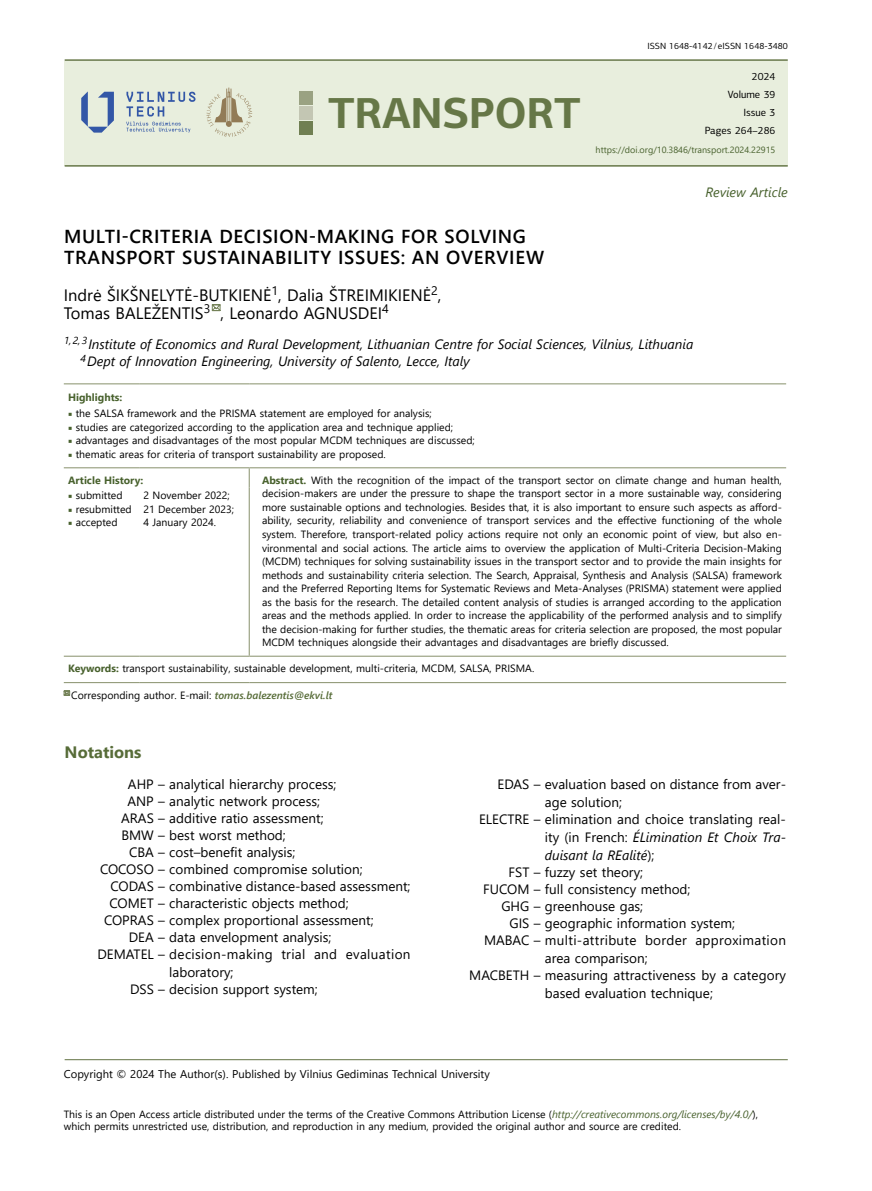
<style>
.page{position:relative;width:872px;height:1191px;background:#fff}
.page>*{position:absolute;margin:0;border:0;box-sizing:border-box;transform-origin:0 0}
.t1{font:700 43.5px "PF Centro Sans Pro";letter-spacing:-.01em;color:#667747}
.t2{font:600 18.75px/21px "Segoe UI";letter-spacing:.035em;color:#000}
.t3{font:16.5px/18px "Segoe UI";color:#000}
.t4{font:700 16.5px "Segoe UI";color:#576c38}
.t5{font:13.5px "Segoe UI";color:#000}
.t6{font:italic 13.5px/17.2px "Segoe UI";color:#000}
.t7{font:13.5px "Segoe UI";letter-spacing:.025em;color:#000}
.t8{font:italic 13.5px "Segoe UI";color:#48612d}
.t9{font:11.25px "Segoe UI";color:#000}
.t10{font:10.5px/13.5px "Segoe UI";color:#000}
.t11{font:10.5px/17.9px "PF Centro Sans Pro";color:#000;text-align:right}
.t12{font:700 10.5px "Segoe UI";color:#48612d}
.t13{font:9px "Segoe UI";color:#48612d}
.t14{font:9px "PF Centro Sans Pro";color:#000}
.s1{font-family:"Minion Pro";color:#48612d}
.s2{font-weight:700;color:#48612d}
.s3{font-weight:600;font-style:italic;color:#576c38}
.s4{font-style:normal}
.s5{font-style:italic;color:#48612d}
</style>
<div class="page">
<svg style="left:211px;top:304px;width:10px;height:8px"></svg>
<hr style="left:64px;top:383px;width:75px;height:1px;background:#959d7c">
<hr style="left:139px;top:383px;width:110px;height:1px;background:#959d7c">
<hr style="left:249px;top:383px;width:537px;height:1px;background:#959d7c">
<hr style="left:64px;top:467px;width:75px;height:1px;background:#959d7c">
<hr style="left:139px;top:467px;width:110px;height:1px;background:#959d7c">
<hr style="left:64px;top:655px;width:75px;height:2px;background:#959d7c">
<hr style="left:139px;top:655px;width:110px;height:2px;background:#959d7c">
<hr style="left:64px;top:682px;width:75px;height:1px;background:#959d7c">
<hr style="left:139px;top:682px;width:110px;height:1px;background:#959d7c">
<hr style="left:249px;top:682px;width:537px;height:1px;background:#959d7c">
<hr style="left:249px;top:467px;width:537px;height:1px;background:#959d7c">
<svg style="left:249px;top:468px;width:1px;height:19px"></svg>
<hr style="left:249px;top:487px;width:1px;height:168px;background:#959d7c">
<hr style="left:249px;top:655px;width:537px;height:2px;background:#959d7c">
<svg style="left:63px;top:690px;width:8px;height:6px"></svg>
<div style="left:65px;top:61px;width:722px;height:104px;background:#e8eedd"></div>
<hr style="left:65px;top:59px;width:722px;height:2px;background:#667747">
<hr style="left:65px;top:165px;width:722px;height:2px;background:#667747">
<hr style="left:65px;top:1059px;width:722px;height:1px;background:#748258">
<svg style="left:206px;top:88px;width:46px;height:49px"></svg>
<svg style="left:126px;top:92px;width:69px;height:24px"></svg>
<svg style="left:81px;top:91px;width:33px;height:42px"></svg>
<svg style="left:126px;top:122px;width:64px;height:11px"></svg>
<div style="left:299px;top:91px;width:14px;height:14px;background:#9aa282"></div>
<div style="left:299px;top:106px;width:14px;height:14px;background:#c3c6b3"></div>
<div style="left:299px;top:121px;width:14px;height:13px;background:#707f52"></div>
<h1 class="t1" style="left:328px;top:86px;width:254px">TRANSPORT</h1>
<p class="t14" style="left:647px;top:41px;width:142px">ISSN 1648-4142/eISSN 1648-3480</p>
<p class="t11" style="left:704px;top:68px;width:72px">2024<br>Volume 39<br>Issue 3<br>Pages 264–286</p>
<p class="t13" style="left:595px;top:141px;width:181px">https://doi.org/10.3846/transport.2024.22915</p>
<p class="t8" style="left:705px;top:180px;width:84px">Review Article</p>
<h2 class="t2" style="left:64px;top:225px;width:481px">MULTI-CRITERIA DECISION-MAKING FOR SOLVING<br>TRANSPORT SUSTAINABILITY ISSUES: AN OVERVIEW</h2>
<h3 class="t3" style="left:64px;top:284px;width:379px">Indrė ŠIKŠNELYTĖ-BUTKIENĖ<sup>1</sup>, Dalia ŠTREIMIKIENĖ<sup>2</sup>,<br>Tomas BALEŽENTIS<sup>3</sup> , Leonardo AGNUSDEI<sup>4</sup></h3>
<p class="t6" style="left:80px;top:333px;width:614px;text-indent:-17px"><sup>1,</sup> <sup>2,</sup> <sup>3</sup> Institute of Economics and Rural Development, Lithuanian Centre for Social Sciences, Vilnius, Lithuania<br><sup>4</sup> Dept of Innovation Engineering, University of Salento, Lecce, Italy</p>
<p class="t12" style="left:68px;top:387px;width:56px">Highlights:</p>
<p class="t10" style="left:68px;top:406px;width:365px"><span class="s1">■</span> the SALSA framework and the PRISMA statement are employed for analysis;</p>
<p class="t10" style="left:68px;top:419px;width:386px"><span class="s1">■</span> studies are categorized according to the application area and technique applied;</p>
<p class="t10" style="left:68px;top:433px;width:408px"><span class="s1">■</span> advantages and disadvantages of the most popular MCDM techniques are discussed;</p>
<p class="t10" style="left:68px;top:446px;width:319px"><span class="s1">■</span> thematic areas for criteria of transport sustainability are proposed.</p>
<p class="t12" style="left:68px;top:470px;width:77px">Article History:</p>
<p class="t10" style="left:262px;top:472px;width:521px;text-align:justify"><span class="s2">Abstract.</span> With the recognition of the impact of the transport sector on climate change and human health, decision-makers are under the pressure to shape the transport sector in a more sustainable way, considering more sustainable options and technologies. Besides that, it is also important to ensure such aspects as afford&shy;ability, security, reliability and convenience of transport services and the effective functioning of the whole system. Therefore, transport-related policy actions require not only an economic point of view, but also en&shy;vironmental and social actions. The article aims to overview the application of Multi-Criteria Decision-Making (MCDM) techniques for solving sustainability issues in the transport sector and to provide the main insights for methods and sustainability criteria selection. The Search, Appraisal, Synthesis and Analysis (SALSA) framework and the Preferred Reporting Items for Systematic Reviews and Meta-Analyses (PRISMA) statement were applied as the basis for the research. The detailed content analysis of studies is arranged according to the application areas and the methods applied. In order to increase the applicability of the performed analysis and to simplify the decision-making for further studies, the thematic areas for criteria selection are proposed, the most popular MCDM techniques alongside their advantages and disadvantages are briefly discussed.</p>
<p class="t10" style="left:68px;top:488px;width:56px"><span class="s1">■</span> submitted</p>
<p class="t10" style="left:68px;top:501px;width:65px"><span class="s1">■</span> resubmitted</p>
<p class="t10" style="left:68px;top:515px;width:51px"><span class="s1">■</span> accepted</p>
<p class="t10" style="left:143px;top:488px;width:92px">2 November 2022;<br>21 December 2023;<br>4 January 2024.</p>
<p class="t10" style="left:68px;top:661px;width:468px"><span class="s2">Keywords:</span> transport sustainability, sustainable development, multi-criteria, MCDM, SALSA, PRISMA.</p>
<p class="t10" style="left:71px;top:687px;width:263px">Corresponding author. E-mail: <span class="s3">tomas.balezentis@ekvi.lt</span></p>
<h3 class="t4" style="left:65px;top:736px;width:78px">Notations</h3>
<p class="t5" style="left:128px;top:771px;width:210px">AHP – analytical hierarchy process;</p>
<p class="t5" style="left:127px;top:788px;width:194px">ANP – analytic network process;</p>
<p class="t5" style="left:121px;top:805px;width:204px">ARAS – additive ratio assessment;</p>
<p class="t5" style="left:121px;top:822px;width:166px">BMW – best worst method;</p>
<p class="t5" style="left:129px;top:839px;width:168px">CBA – cost–benefit analysis;</p>
<p class="t5" style="left:100px;top:856px;width:264px">COCOSO – combined compromise solution;</p>
<p class="t5" style="left:111px;top:873px;width:301px">CODAS – combinative distance-based assessment;</p>
<p class="t5" style="left:110px;top:890px;width:240px">COMET – characteristic objects method;</p>
<p class="t5" style="left:104px;top:907px;width:271px">COPRAS – complex proportional assessment;</p>
<p class="t5" style="left:129px;top:924px;width:204px">DEA – data envelopment analysis;</p>
<p class="t7" style="left:97px;top:941px;width:315px">DEMATEL – decision-making trial and evaluation</p>
<p class="t5" style="left:169px;top:959px;width:66px">laboratory;</p>
<p class="t5" style="left:130px;top:976px;width:189px">DSS – decision support system;</p>
<p class="t5" style="left:497px;top:771px;width:290px">EDAS – evaluation based on distance from aver-</p>
<p class="t5" style="left:545px;top:789px;width:79px">age solution;</p>
<p class="t5" style="left:479px;top:806px;width:308px">ELECTRE – elimination and choice translating real-</p>
<p class="t6" style="left:545px;top:826px;width:243px"><span class="s4">ity (in French:</span> ÉLimination Et Choix Tra-</p>
<p class="t6" style="left:545px;top:844px;width:111px">duisant la REalité<span class="s4">);</span></p>
<p class="t5" style="left:508px;top:859px;width:136px">FST – fuzzy set theory;</p>
<p class="t5" style="left:483px;top:876px;width:209px">FUCOM – full consistency method;</p>
<p class="t5" style="left:501px;top:893px;width:143px">GHG – greenhouse gas;</p>
<p class="t5" style="left:509px;top:910px;width:227px">GIS – geographic information system;</p>
<p class="t7" style="left:484px;top:927px;width:303px">MABAC – multi-attribute border approximation</p>
<p class="t5" style="left:545px;top:945px;width:104px">area comparison;</p>
<p class="t5" style="left:469px;top:962px;width:318px">MACBETH – measuring attractiveness by a category</p>
<p class="t5" style="left:545px;top:980px;width:169px">based evaluation technique;</p>
<p class="t9" style="left:64px;top:1063px;width:427px">Copyright © 2024 The Author(s). Published by Vilnius Gediminas Technical University</p>
<p class="t10" style="left:64px;top:1107px;width:695px;line-height:12px">This is an Open Access article distributed under the terms of the Creative Commons Attribution License (<span class="s5">http://creativecommons.org/licenses/by/4.0/</span>), which permits unrestricted use, distribution, and reproduction in any medium, provided the original author and source are credited.</p>
</div>
